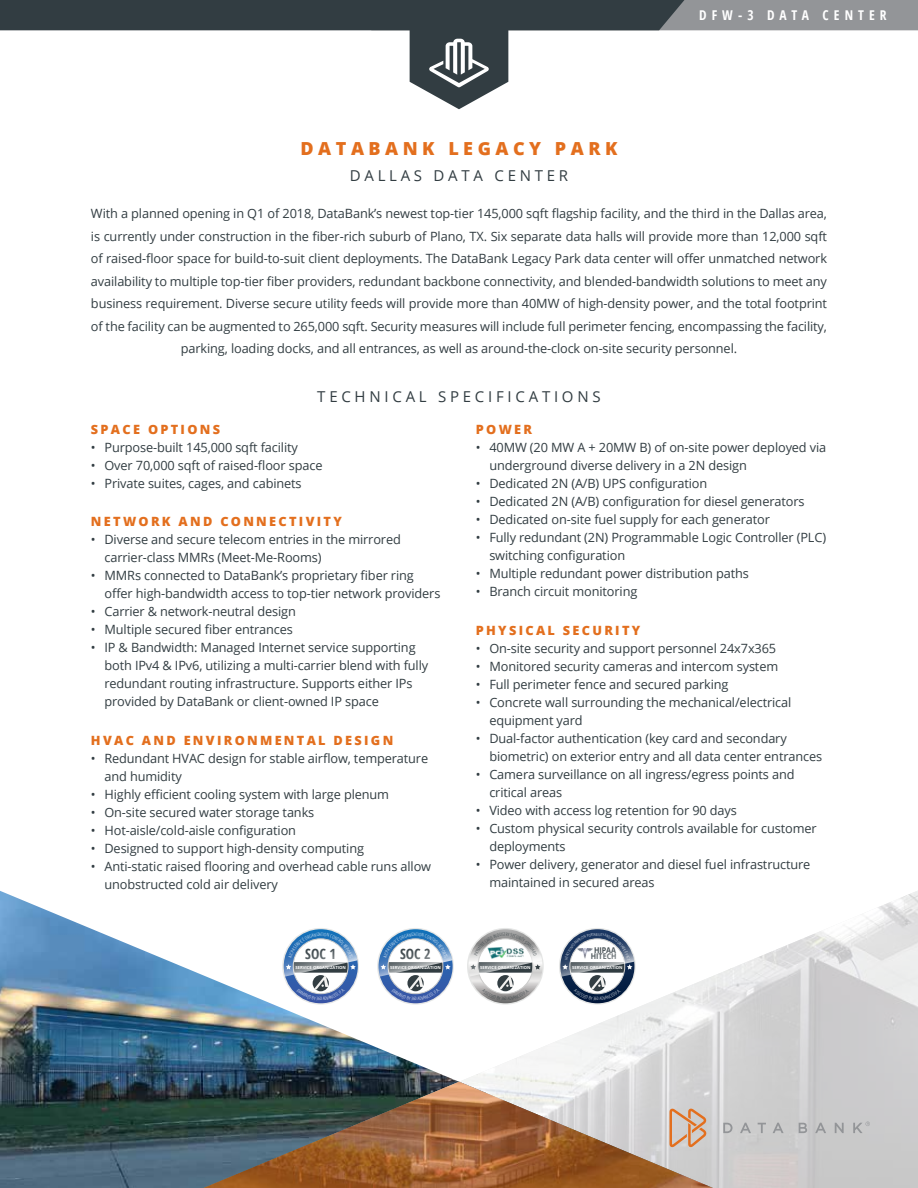
<style>
.page{position:relative;width:918px;height:1188px;background:#fff}
.page>*{position:absolute;margin:0;border:0;box-sizing:border-box;transform-origin:0 0}
.t1{font:800 18px "Open Sans";letter-spacing:.25em;color:#e36f1e}
.t2{font:15px "Open Sans";letter-spacing:.25em;color:#323d42}
.t3{font:700 14.1px "Open Sans Condensed";color:#323d42}
.t4{font:700 13.5px "Open Sans Condensed";letter-spacing:.375em;color:#fff}
.t5{font:12.75px/18px "Open Sans";letter-spacing:-.01em;color:#323d42}
.t6{font:800 12.75px "Open Sans";letter-spacing:.18em;color:#e36f1e}
.t7{font:700 7.95px "Open Sans";color:#323d42;scale:.9 1}
.t8{font:700 4.2px "Open Sans";color:#fff}
</style>
<div class="page">
<img style="left:486px;top:891px;width:432px;height:297px">
<img style="left:0;top:891px;width:486px;height:297px">
<svg style="left:173px;top:1082px;width:571px;height:106px"></svg>
<svg style="left:282px;top:928px;width:77px;height:77px"></svg>
<svg style="left:559px;top:928px;width:77px;height:77px"></svg>
<svg style="left:377px;top:928px;width:77px;height:77px"></svg>
<svg style="left:0;top:0;width:918px;height:109px"></svg>
<svg style="left:723px;top:1122px;width:147px;height:11px"></svg>
<svg style="left:670px;top:1109px;width:36px;height:38px"></svg>
<svg style="left:284px;top:929px;width:73px;height:72px"></svg>
<svg style="left:468px;top:929px;width:74px;height:72px"></svg>
<svg style="left:560px;top:929px;width:74px;height:72px"></svg>
<svg style="left:379px;top:929px;width:73px;height:72px"></svg>
<h1 class="t1" style="left:301px;top:135px;width:318px">DATABANK LEGACY PARK</h1>
<p class="t2" style="left:350px;top:165px;width:220px">DALLAS DATA CENTER</p>
<p class="t4" style="left:699px;top:6px;width:189px">DFW-3 DATA CENTER</p>
<p class="t5" style="left:91px;top:202px;width:738px;line-height:22.5px;text-align:center">With a planned opening in Q1 of 2018, DataBank’s newest top-tier 145,000 sqft flagship facility, and the third in the Dallas area, is currently under construction in the fi ber-rich suburb of Plano, TX. Six separate data halls will provide more than 12,000 sqft of raised-floor space for build-to-suit client deployments. The DataBank Legacy Park data center will offer unmatched network availability to multiple top-tier fi ber providers, redundant backbone connectivity, and blended-bandwidth solutions to meet any business requirement. Diverse secure utility feeds will provide more than 40MW of high-density power, and the total footprint of the facility can be augmented to 265,000 sqft. Security measures will include full perimeter fencing, encompassing the facility, parking, loading docks, and all entrances, as well as around-the-clock on-site security personnel.</p>
<p class="t2" style="left:317px;top:386px;width:285px">TECHNICAL SPECIFICATIONS</p>
<p class="t6" style="left:91px;top:420px;width:131px">SPACE OPTIONS</p>
<p class="t5" style="left:91px;top:438px;width:208px">• Purpose-built 145,000 sqft facility</p>
<p class="t5" style="left:91px;top:456px;width:233px">• Over 70,000 sqft of raised-floor space</p>
<p class="t5" style="left:91px;top:474px;width:212px">• Private suites, cages, and cabinets</p>
<p class="t6" style="left:91px;top:512px;width:252px">NETWORK AND CONNECTIVITY</p>
<p class="t5" style="left:104px;top:531px;width:298px;text-indent:-14px">• Diverse and secure telecom entries in the mirrored carrier-class MMRs (Meet-Me-Rooms)</p>
<p class="t5" style="left:104px;top:567px;width:337px;text-indent:-14px">• MMRs connected to DataBank’s proprietary fiber ring offer high-bandwidth access to top-tier network providers</p>
<p class="t5" style="left:91px;top:603px;width:206px">• Carrier &amp; network-neutral design</p>
<p class="t5" style="left:91px;top:621px;width:204px">• Multiple secured fiber entrances</p>
<p class="t5" style="left:104px;top:639px;width:325px;text-indent:-14px">• IP &amp; Bandwidth: Managed Internet service supporting both IPv4 &amp; IPv6, utilizing a multi-carrier blend with fully redundant routing infrastructure. Supports either IPs provided by DataBank or client-owned IP space</p>
<p class="t6" style="left:91px;top:730px;width:304px">HVAC AND ENVIRONMENTAL DESIGN</p>
<p class="t5" style="left:104px;top:749px;width:325px;text-indent:-14px">• Redundant HVAC design for stable airflow, temperature and humidity</p>
<p class="t5" style="left:91px;top:785px;width:300px">• Highly efficient cooling system with large plenum</p>
<p class="t5" style="left:91px;top:803px;width:225px">• On-site secured water storage tanks</p>
<p class="t5" style="left:91px;top:821px;width:207px">• Hot-aisle/cold-aisle configuration</p>
<p class="t5" style="left:91px;top:839px;width:275px">• Designed to support high-density computing</p>
<p class="t5" style="left:104px;top:857px;width:328px;text-indent:-14px">• Anti-static raised flooring and overhead cable runs allow unobstructed cold air delivery</p>
<p class="t6" style="left:476px;top:420px;width:58px">POWER</p>
<p class="t5" style="left:489px;top:438px;width:338px;text-indent:-14px">• 40MW (20 MW A + 20MW B) of on-site power deployed via underground diverse delivery in a 2N design</p>
<p class="t5" style="left:476px;top:474px;width:233px">• Dedicated 2N (A/B) UPS configuration</p>
<p class="t5" style="left:476px;top:492px;width:330px">• Dedicated 2N (A/B) configuration for diesel generators</p>
<p class="t5" style="left:476px;top:510px;width:296px">• Dedicated on-site fuel supply for each generator</p>
<p class="t5" style="left:489px;top:528px;width:338px;text-indent:-14px">• Fully redundant (2N) Programmable Logic Controller (PLC) switching configuration</p>
<p class="t5" style="left:476px;top:564px;width:275px">• Multiple redundant power distribution paths</p>
<p class="t5" style="left:476px;top:582px;width:163px">• Branch circuit monitoring</p>
<p class="t6" style="left:476px;top:620px;width:166px">PHYSICAL SECURITY</p>
<p class="t5" style="left:476px;top:639px;width:302px">• On-site security and support personnel 24x7x365</p>
<p class="t5" style="left:476px;top:657px;width:304px">• Monitored security cameras and intercom system</p>
<p class="t5" style="left:476px;top:675px;width:254px">• Full perimeter fence and secured parking</p>
<p class="t5" style="left:489px;top:693px;width:304px;text-indent:-14px">• Concrete wall surrounding the mechanical/electrical equipment yard</p>
<p class="t5" style="left:489px;top:729px;width:334px;text-indent:-14px">• Dual-factor authentication (key card and secondary biometric) on exterior entry and all data center entrances</p>
<p class="t5" style="left:489px;top:765px;width:307px;text-indent:-14px">• Camera surveillance on all ingress/egress points and critical areas</p>
<p class="t5" style="left:476px;top:801px;width:263px">• Video with access log retention for 90 days</p>
<p class="t5" style="left:489px;top:819px;width:329px;text-indent:-14px">• Custom physical security controls available for customer deployments</p>
<p class="t5" style="left:489px;top:855px;width:323px;text-indent:-14px">• Power delivery, generator and diesel fuel infrastructure maintained in secured areas</p>
<p class="t3" style="left:305px;top:944px;width:32px">SOC 1</p>
<p class="t3" style="left:400px;top:944px;width:32px">SOC 2</p>
<p class="t7" style="left:594px;top:944px;width:26px">HIPAA</p>
<p class="t7" style="left:591px;top:950px;width:30px">HITECH</p>
<p class="t8" style="left:295px;top:964px;width:52px">SERVICE ORGANIZATION</p>
<p class="t8" style="left:390px;top:964px;width:52px">SERVICE ORGANIZATION</p>
<p class="t8" style="left:480px;top:964px;width:52px">SERVICE ORGANIZATION</p>
<p class="t8" style="left:572px;top:964px;width:52px">SERVICE ORGANIZATION</p>
</div>
